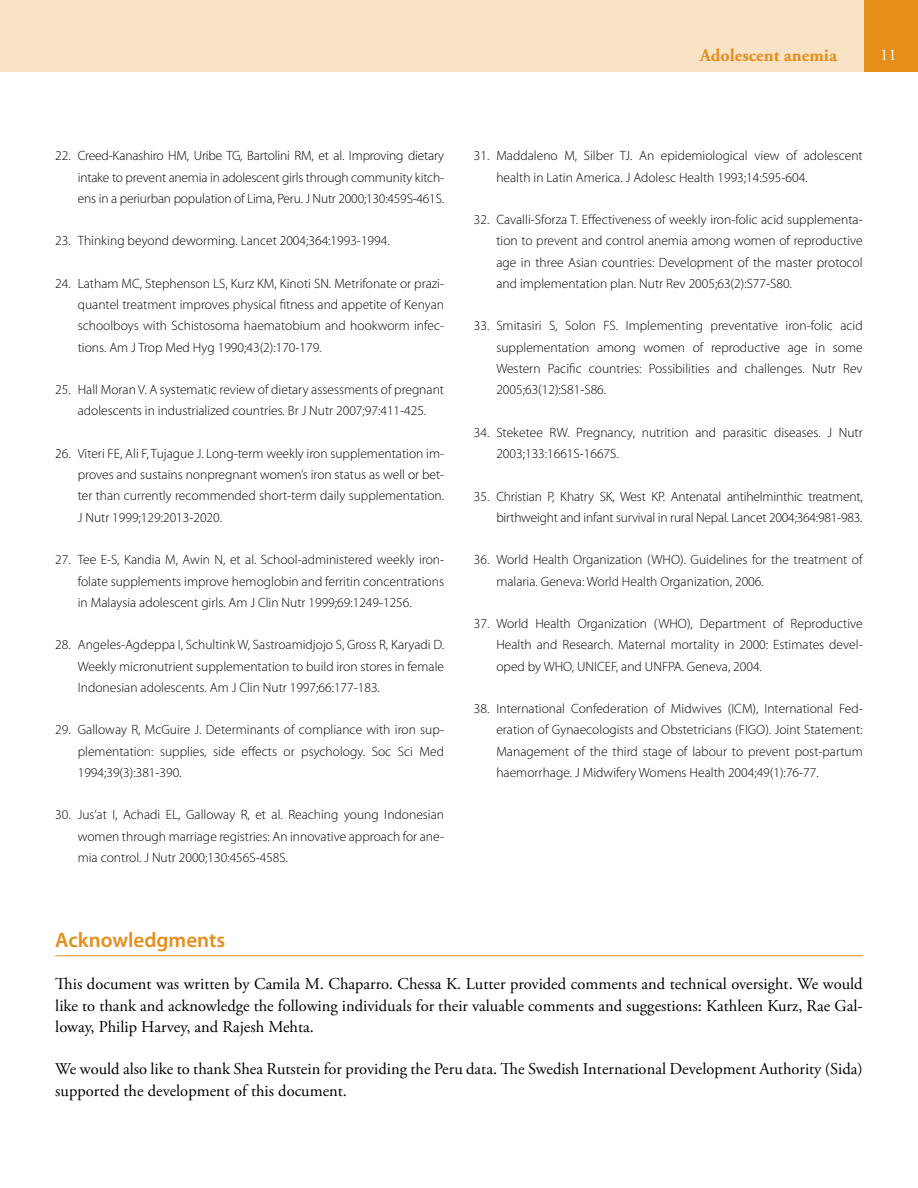
<style>
.page{position:relative;width:918px;height:1188px;background:#fff}
.page>*{position:absolute;margin:0;border:0;box-sizing:border-box;transform-origin:0 0}
.t1{font:600 21px "Myriad Pro";color:#e58e1a}
.t2{font:700 18px "Adobe Garamond Pro";color:#e58e1a}
.t3{font:16.5px/21.3px "Adobe Garamond Pro";color:#000;text-align:justify}
.t4{font:16.5px "Adobe Garamond Pro";color:#fff}
.t5{font:300 13.5px/21.3px "Myriad Pro";color:#000;text-align:justify}
</style>
<div class="page">
<div style="left:0;top:0;width:918px;height:71px;background:#e58e1a"></div>
<div style="left:0;top:0;width:864px;height:71px;background:#f9e3c6"></div>
<hr style="left:55px;top:955px;width:808px;height:1px;background:#e58e1a">
<h2 class="t2" style="left:700px;top:45px;width:139px">Adolescent anemia</h2>
<p class="t4" style="left:880px;top:45px;width:18px">11</p>
<p class="t5" style="left:78px;top:145px;width:368px;text-indent:-23px">22. Creed-Kanashiro HM, Uribe TG, Bartolini RM, et al. Improving dietary intake to prevent anemia in adolescent girls through community kitch&shy;ens in a periurban population of Lima, Peru. J Nutr 2000;130:459S-461S.</p>
<p class="t5" style="left:55px;top:230px;width:336px">23. Thinking beyond deworming. Lancet 2004;364:1993-1994.</p>
<p class="t5" style="left:78px;top:273px;width:368px;text-indent:-23px">24. Latham MC, Stephenson LS, Kurz KM, Kinoti SN. Metrifonate or prazi&shy;quantel treatment improves physical fitness and appetite of Kenyan schoolboys with Schistosoma haematobium and hookworm infec&shy;tions. Am J Trop Med Hyg 1990;43(2):170-179.</p>
<p class="t5" style="left:55px;top:379px;width:390px;text-align:center">25. Hall Moran V. A systematic review of dietary assessments of pregnant adolescents in industrialized countries. Br J Nutr 2007;97:411-425.</p>
<p class="t5" style="left:78px;top:443px;width:368px;text-indent:-23px">26. Viteri FE, Ali F, Tujague J. Long-term weekly iron supplementation im&shy;proves and sustains nonpregnant women’s iron status as well or bet&shy;ter than currently recommended short-term daily supplementation.<br>J Nutr 1999;129:2013-2020.</p>
<p class="t5" style="left:78px;top:549px;width:368px;text-indent:-23px">27. Tee E-S, Kandia M, Awin N, et al. School-administered weekly iron&shy;folate supplements improve hemoglobin and ferritin concentrations in Malaysia adolescent girls. Am J Clin Nutr 1999;69:1249-1256.</p>
<p class="t5" style="left:78px;top:634px;width:368px;text-indent:-23px">28. Angeles-Agdeppa I, Schultink W, Sastroamidjojo S, Gross R, Karyadi D.<br>Weekly micronutrient supplementation to build iron stores in female Indonesian adolescents. Am J Clin Nutr 1997;66:177-183.</p>
<p class="t5" style="left:78px;top:719px;width:368px;text-indent:-23px">29. Galloway R, McGuire J. Determinants of compliance with iron sup&shy;plementation: supplies, side effects or psychology. Soc Sci Med 1994;39(3):381-390.</p>
<p class="t5" style="left:78px;top:804px;width:368px;text-indent:-23px">30. Jus’at I, Achadi EL, Galloway R, et al. Reaching young Indonesian women through marriage registries: An innovative approach for ane&shy;mia control. J Nutr 2000;130:456S-458S.</p>
<p class="t5" style="left:496px;top:145px;width:368px;text-indent:-23px">31. Maddaleno M, Silber TJ. An epidemiological view of adolescent health in Latin America. J Adolesc Health 1993;14:595-604.</p>
<p class="t5" style="left:496px;top:209px;width:368px;text-indent:-23px">32. Cavalli-Sforza T. Effectiveness of weekly iron-folic acid supplementa&shy;tion to prevent and control anemia among women of reproductive age in three Asian countries: Development of the master protocol and implementation plan. Nutr Rev 2005;63(2):S77-S80.</p>
<p class="t5" style="left:496px;top:315px;width:368px;text-indent:-23px">33. Smitasiri S, Solon FS. Implementing preventative iron-folic acid supplementation among women of reproductive age in some Western Pacific countries: Possibilities and challenges. Nutr Rev 2005;63(12):S81-S86.</p>
<p class="t5" style="left:496px;top:422px;width:368px;text-indent:-23px">34. Steketee RW. Pregnancy, nutrition and parasitic diseases. J Nutr<br>2003;133:1661S-1667S.</p>
<p class="t5" style="left:474px;top:485px;width:390px;text-align:right">35. Christian P, Khatry SK, West KP. Antenatal antihelminthic treatment, birthweight and infant survival in rural Nepal. Lancet 2004;364:981-983.</p>
<p class="t5" style="left:496px;top:549px;width:368px;text-indent:-23px">36. World Health Organization (WHO). Guidelines for the treatment of malaria. Geneva: World Health Organization, 2006.</p>
<p class="t5" style="left:496px;top:613px;width:368px;text-indent:-23px">37. World Health Organization (WHO), Department of Reproductive Health and Research. Maternal mortality in 2000: Estimates devel&shy;oped by WHO, UNICEF, and UNFPA. Geneva, 2004.</p>
<p class="t5" style="left:496px;top:698px;width:368px;text-indent:-23px">38. International Confederation of Midwives (ICM), International Fed&shy;eration of Gynaecologists and Obstetricians (FIGO). Joint Statement:<br>Management of the third stage of labour to prevent post-partum haemorrhage. J Midwifery Womens Health 2004;49(1):76-77.</p>
<h1 class="t1" style="left:55px;top:927px;width:171px">Acknowledgments</h1>
<p class="t3" style="left:55px;top:974px;width:809px">This document was written by Camila M. Chaparro. Chessa K. Lutter provided comments and technical oversight. We would like to thank and acknowledge the following individuals for their valuable comments and suggestions: Kathleen Kurz, Rae Gal&shy;loway, Philip Harvey, and Rajesh Mehta.</p>
<p class="t3" style="left:55px;top:1059px;width:809px">We would also like to thank Shea Rutstein for providing the Peru data. The Swedish International Development Authority (Sida) supported the development of this document.</p>
</div>
